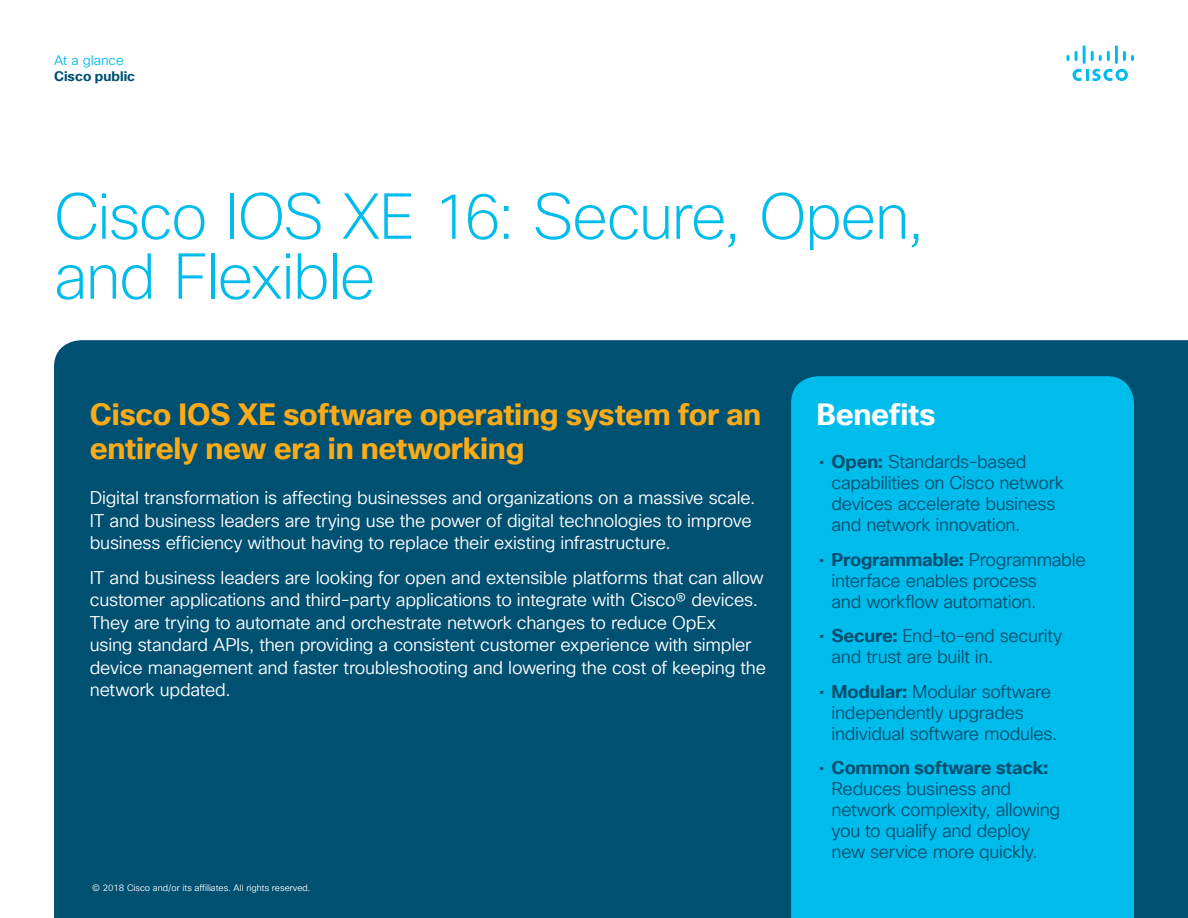
<style>
.page{position:relative;width:1188px;height:918px;background:#fff}
.page>*{position:absolute;margin:0;border:0;box-sizing:border-box;transform-origin:0 0}
.t1{font:200 63px/60px "Cisco Sans TT";letter-spacing:-.025em;color:#00bceb}
.t2{font:700 30px/34.5px "Cisco Sans TT";letter-spacing:-.01em;color:#fbab18}
.t3{font:700 30px "Cisco Sans TT";letter-spacing:-.01em;color:#fff}
.t4{font:18px/22.5px "Cisco Sans TT Light";letter-spacing:-.01em;color:#fff}
.t5{font:18px/21px "Cisco Sans TT Light";letter-spacing:-.015em;color:#005072}
.t6{font:700 18px "Cisco Sans TT";letter-spacing:-.01em;color:#005072}
.t7{font:700 13.5px "Cisco Sans TT";color:#005072}
.t8{font:13.5px "Cisco Sans TT Light";color:#00bceb}
.t9{font:9px "Cisco Sans TT Light";color:#fff}
.s1{font-family:"Cisco Sans TT"}
.s2{font-family:"Cisco Sans TT";font-weight:700}
.s3{font-weight:400}
.s4{font-family:"Cisco Sans TT Light";font-weight:400}
</style>
<div class="page">
<svg style="left:1073px;top:69px;width:55px;height:12px"></svg>
<svg style="left:1067px;top:55px;width:2px;height:6px"></svg>
<svg style="left:1075px;top:51px;width:3px;height:10px"></svg>
<hr style="left:1083px;top:45px;width:3px;height:19px;background:#00bceb">
<svg style="left:1091px;top:51px;width:19px;height:10px"></svg>
<hr style="left:1115px;top:45px;width:3px;height:19px;background:#00bceb">
<svg style="left:1123px;top:51px;width:11px;height:10px"></svg>
<div style="left:54px;top:340px;width:1134px;height:578px;background:#005072"></div>
<div style="left:791px;top:376px;width:343px;height:542px;background:#00bceb"></div>
<p class="t8" style="left:54px;top:51px;width:71px">At a glance</p>
<p class="t7" style="left:54px;top:67px;width:83px">Cisco public</p>
<h1 class="t1" style="left:54px;top:189px;width:872px">Cisco IOS XE 16: Secure, Open, and Flexible</h1>
<h2 class="t2" style="left:90px;top:397px;width:673px">Cisco IOS XE software operating system for an entirely new era in networking</h2>
<p class="t4" style="left:90px;top:487px;width:667px">Digital transformation is affecting businesses and organizations on a massive scale.<br>IT and business leaders are trying use the power of digital technologies to improve business efficiency without having to replace their existing infrastructure.</p>
<p class="t4" style="left:90px;top:567px;width:678px">IT and business leaders are looking for open and extensible platforms that can allow customer applications and third-party applications to integrate with Cisco® devices.<br>They are trying to automate and orchestrate network changes to reduce OpEx<br>using standard APIs, then providing a consistent customer experience with simpler device management and faster troubleshooting and lowering the cost of keeping the network updated.</p>
<p class="t9" style="left:92px;top:882px;width:220px">© 2018 Cisco and/or its affiliates. All rights reserved.</p>
<h2 class="t3" style="left:817px;top:394px;width:121px">Benefits</h2>
<p class="t5" style="left:832px;top:452px;width:234px;text-indent:-13px"><span class="s1">•</span> <span class="s2">Open:</span> Standards-based capabilities on Cisco network devices accelerate business and network innovation.</p>
<p class="t6" style="left:819px;top:547px;width:268px"><span class="s3">•</span> Programmable: <span class="s4">Programmable</span></p>
<p class="t5" style="left:832px;top:570px;width:207px">interface enables process and workflow automation.</p>
<p class="t5" style="left:832px;top:626px;width:232px;text-indent:-13px"><span class="s1">•</span> <span class="s2">Secure:</span> End-to-end security and trust are built in.</p>
<p class="t5" style="left:832px;top:681px;width:227px;text-indent:-13px"><span class="s1">•</span> <span class="s2">Modular:</span> Modular software independently upgrades individual software modules.</p>
<p class="t6" style="left:819px;top:756px;width:231px"><span class="s3">•</span> Common software stack:</p>
<p class="t5" style="left:832px;top:779px;width:230px">Reduces business and network complexity, allowing you to qualify and deploy new service more quickly.</p>
</div>
